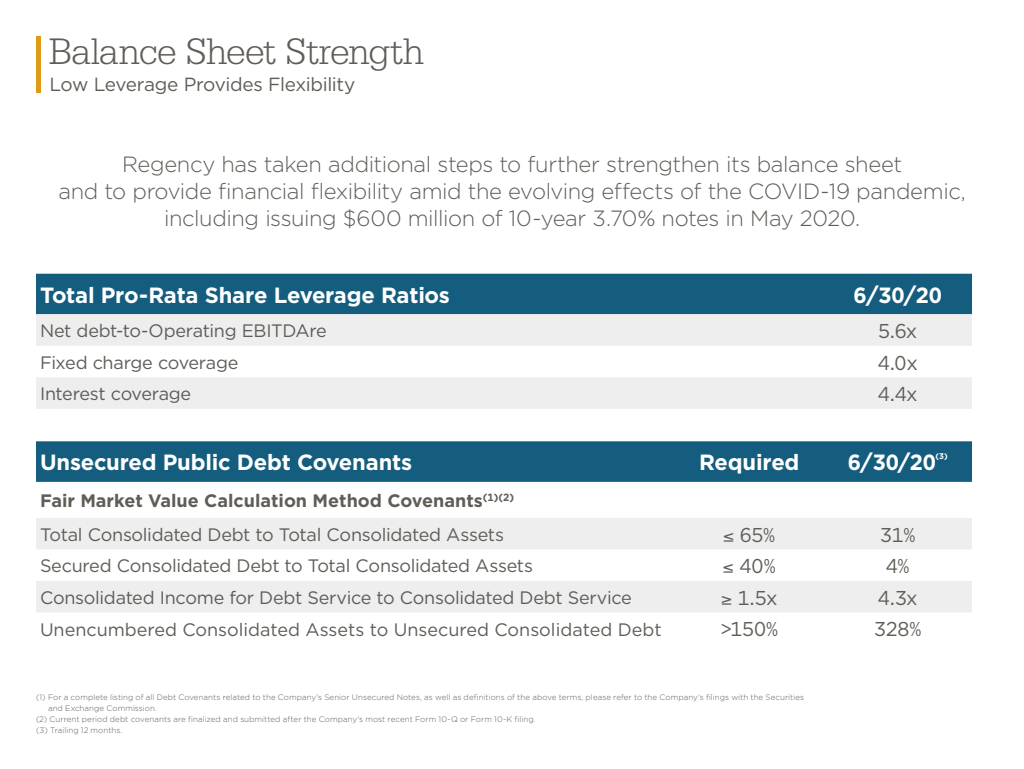
<style>
.page{position:relative;width:1024px;height:769px;background:#fff}
.page>*{position:absolute;margin:0;border:0;box-sizing:border-box;transform-origin:0 0}
.H4_-_Internal_39-18{font:300 39px "Serifa Std";letter-spacing:-.02em;color:#605d57}
.P3_-_Body_22-27_Bld{font:300 22px/27px "Gotham";letter-spacing:-.02em;color:#605d57;text-align:center}
.t1{font:700 22px "Gotham";letter-spacing:-.01em;color:#fff}
.t2{font:20px "Gotham";letter-spacing:-.025em;color:#605d57}
.H4_-_Internal_Subhea{font:19px "Gotham";letter-spacing:-.02em;color:#605d57}
.t3{font:18px "Gotham";letter-spacing:-.015em;color:#605d57}
.t4{font:700 18px "Gotham";color:#605d57}
.t5{font:700 8.2px "Gotham";color:#fff}
.t6{font:300 8px/11px "Gotham";letter-spacing:.005em;color:#605d57}
</style>
<div class="page">
<div style="left:36px;top:273px;width:936px;height:41px;background:#155d7e"></div>
<svg style="left:36px;top:314px;width:936px;height:94px;fill:#eeeeef"></svg>
<div style="left:36px;top:441px;width:936px;height:40px;background:#155d7e"></div>
<svg style="left:36px;top:518px;width:936px;height:94px;fill:#eeeeef"></svg>
<div style="left:36px;top:36px;width:5px;height:57px;background:#df9b15"></div>
<p class="H4_-_Internal_39-18" style="left:49px;top:29px;width:377px">Balance Sheet Strength</p>
<p class="H4_-_Internal_Subhea" style="left:49px;top:72px;width:307px">Low Leverage Provides Flexibility</p>
<p class="P3_-_Body_22-27_Bld" style="left:58px;top:150px;width:909px">Regency has taken additional steps to further strengthen its balance sheet<br>and to provide financial flexibility amid the evolving effects of the COVID-19 pandemic, including issuing $600 million of 10-year 3.70% notes in May 2020.</p>
<p class="t1" style="left:40px;top:280px;width:411px">Total Pro-Rata Share Leverage Ratios</p>
<p class="t1" style="left:854px;top:280px;width:90px">6/30/20</p>
<p class="t3" style="left:40px;top:319px;width:288px">Net debt-to-Operating EBITDAre</p>
<p class="t2" style="left:878px;top:318px;width:41px">5.6x</p>
<p class="t3" style="left:40px;top:350px;width:200px">Fixed charge coverage</p>
<p class="t2" style="left:878px;top:349px;width:42px">4.0x</p>
<p class="t3" style="left:40px;top:382px;width:153px">Interest coverage</p>
<p class="t2" style="left:878px;top:381px;width:41px">4.4x</p>
<p class="t1" style="left:40px;top:447px;width:374px">Unsecured Public Debt Covenants</p>
<p class="t1" style="left:699px;top:447px;width:102px">Required</p>
<p class="t1" style="left:848px;top:447px;width:90px">6/30/20</p>
<p class="t5" style="left:935px;top:450px;width:14px">(3)</p>
<p class="t4" style="left:40px;top:488px;width:476px">Fair Market Value Calculation Method Covenants<sup>(1)(2)</sup></p>
<p class="t3" style="left:40px;top:522px;width:466px">Total Consolidated Debt to Total Consolidated Assets</p>
<p class="t2" style="left:723px;top:521px;width:54px">≤ 65%</p>
<p class="t2" style="left:880px;top:521px;width:37px">31%</p>
<p class="t3" style="left:40px;top:554px;width:495px">Secured Consolidated Debt to Total Consolidated Assets</p>
<p class="t2" style="left:723px;top:553px;width:54px">≤ 40%</p>
<p class="t2" style="left:886px;top:553px;width:25px">4%</p>
<p class="t3" style="left:40px;top:585px;width:593px">Consolidated Income for Debt Service to Consolidated Debt Service</p>
<p class="t2" style="left:721px;top:584px;width:58px">≥ 1.5x</p>
<p class="t2" style="left:878px;top:584px;width:41px">4.3x</p>
<p class="t3" style="left:40px;top:617px;width:623px">Unencumbered Consolidated Assets to Unsecured Consolidated Debt</p>
<p class="t2" style="left:720px;top:616px;width:59px">&gt;150%</p>
<p class="t2" style="left:874px;top:616px;width:49px">328%</p>
<p class="t6" style="left:48px;top:691px;width:758px;text-indent:-12px">(1) For a complete listing of all Debt Covenants related to the Company's Senior Unsecured Notes, as well as definitions of the above terms, please refer to the Company's filings with the Securities and Exchange Commission.</p>
<p class="t6" style="left:36px;top:713px;width:501px">(2) Current period debt covenants are finalized and submitted after the Company's most recent Form 10-Q or Form 10-K filing.</p>
<p class="t6" style="left:36px;top:724px;width:88px">(3) Trailing 12 months.</p>
</div>
